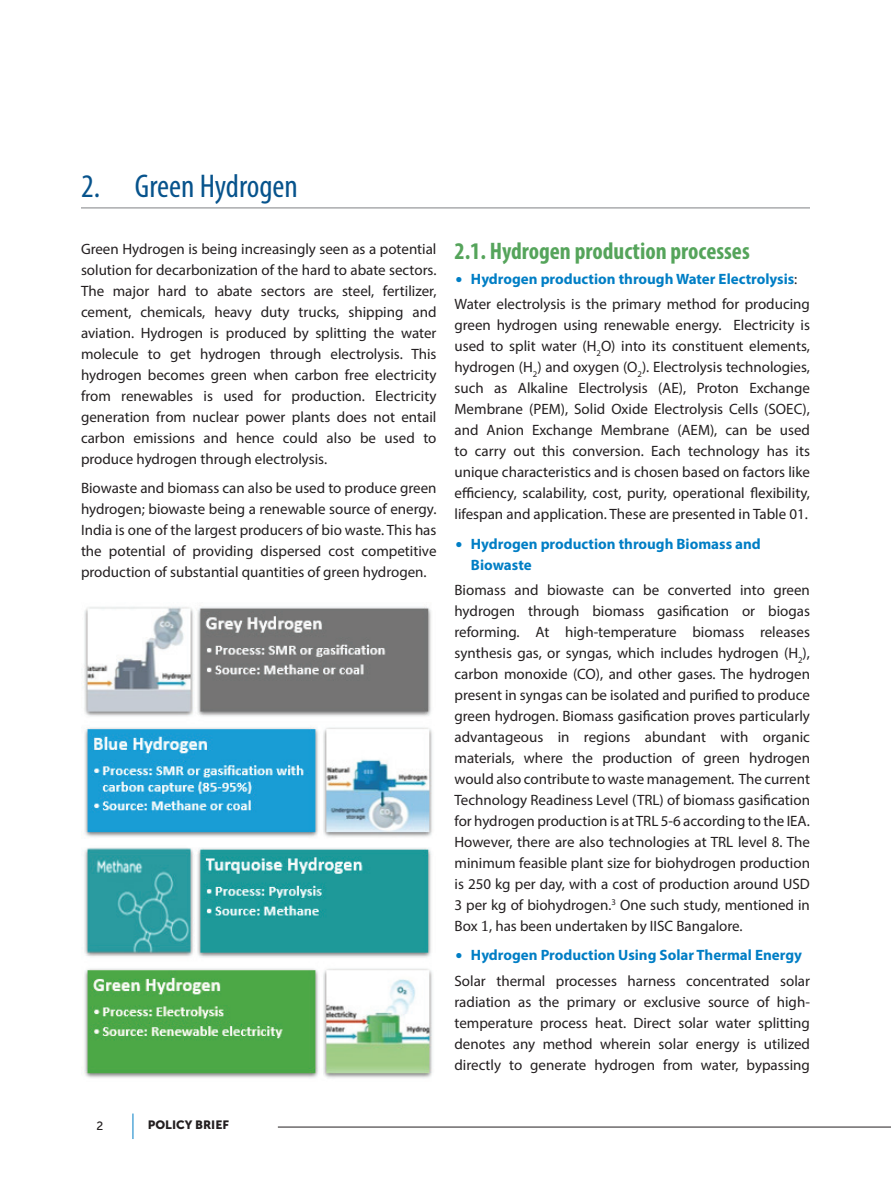
<style>
.page{position:relative;width:891px;height:1188px;background:#fff}
.page>*{position:absolute;margin:0;border:0;box-sizing:border-box;transform-origin:0 0}
.t1{font:condensed 33px "Myriad Pro";color:#07538c}
.t2{font:700 condensed 24px "Myriad Pro";color:#55a45b}
.t3{font:15px/21px "Myriad Pro";color:#231f20;text-align:justify}
.t4{font:700 15px/21px "Myriad Pro";color:#007ec5}
.t5{font:12px "Museo Sans 900";color:#231f20}
.t6{font:12px "Museo Sans 500";color:#231f20}
.s1{font-weight:700;color:#007ec5}
.s2{font-family:"Cambria"}
</style>
<div class="page">
<svg style="left:133px;top:1114px;width:1px;height:25px"></svg>
<hr style="left:278px;top:1127px;width:613px;height:1px;background:#231f20">
<hr style="left:81px;top:208px;width:729px;height:1px;background:#808285">
<img style="left:83px;top:607px;width:349px;height:471px">
<h1 class="t1" style="left:81px;top:167px;width:218px">2. Green Hydrogen</h1>
<p class="t3" style="left:81px;top:238px;width:357px">Green Hydrogen is being increasingly seen as a potential solution for decarbonization of the hard to abate sectors.<br>The major hard to abate sectors are steel, fertilizer, cement, chemicals, heavy duty trucks, shipping and aviation. Hydrogen is produced by splitting the water molecule to get hydrogen through electrolysis. This hydrogen becomes green when carbon free electricity from renewables is used for production. Electricity generation from nuclear power plants does not entail carbon emissions and hence could also be used to produce hydrogen through electrolysis.</p>
<p class="t3" style="left:81px;top:477px;width:357px">Biowaste and biomass can also be used to produce green hydrogen; biowaste being a renewable source of energy.<br>India is one of the largest producers of bio waste. This has the potential of providing dispersed cost competitive production of substantial quantities of green hydrogen.</p>
<h2 class="t2" style="left:454px;top:236px;width:297px">2.1. Hydrogen production processes</h2>
<p class="t3" style="left:454px;top:266px;width:357px;line-height:25.2px;text-align:center"><span class="s1">Hydrogen production through Water Electrolysis</span>:<br>Water electrolysis is the primary method for producing</p>
<p class="t3" style="left:454px;top:314px;width:357px">green hydrogen using renewable energy. Electricity is used to split water (H<sub>2</sub>O) into its constituent elements, hydrogen (H<sub>2</sub>) and oxygen (O<sub>2</sub>). Electrolysis technologies, such as Alkaline Electrolysis (AE), Proton Exchange Membrane (PEM), Solid Oxide Electrolysis Cells (SOEC), and Anion Exchange Membrane (AEM), can be used to carry out this conversion. Each technology has its unique characteristics and is chosen based on factors like efficiency, scalability, cost, purity, operational flexibility, lifespan and application. These are presented in Table 01.</p>
<p class="t4" style="left:471px;top:533px;width:291px">Hydrogen production through Biomass and<br>Biowaste</p>
<p class="t3" style="left:454px;top:579px;width:357px">Biomass and biowaste can be converted into green hydrogen through biomass gasification or biogas reforming. At high-temperature biomass releases synthesis gas, or syngas, which includes hydrogen (H<sub>2</sub>), carbon monoxide (CO), and other gases. The hydrogen present in syngas can be isolated and purified to produce green hydrogen. Biomass gasification proves particularly advantageous in regions abundant with organic materials, where the production of green hydrogen would also contribute to waste management. The current Technology Readiness Level (TRL) of biomass gasification for hydrogen production is at TRL 5-6 according to the IEA.<br>However, there are also technologies at TRL level 8. The minimum feasible plant size for biohydrogen production is 250 kg per day, with a cost of production around USD 3 per kg of biohydrogen<span class="s2">.</span><sup>3</sup> One such study, mentioned in Box <span class="s2">1</span>, has been undertaken by IISC Bangalore.</p>
<p class="t4" style="left:471px;top:944px;width:332px">Hydrogen Production Using Solar Thermal Energy</p>
<p class="t3" style="left:454px;top:970px;width:357px">Solar thermal processes harness concentrated solar radiation as the primary or exclusive source of high&shy;temperature process heat. Direct solar water splitting denotes any method wherein solar energy is utilized directly to generate hydrogen from water, bypassing</p>
<p class="t6" style="left:97px;top:1119px;width:8px">2</p>
<p class="t5" style="left:148px;top:1118px;width:83px">POLICY BRIEF</p>
</div>
